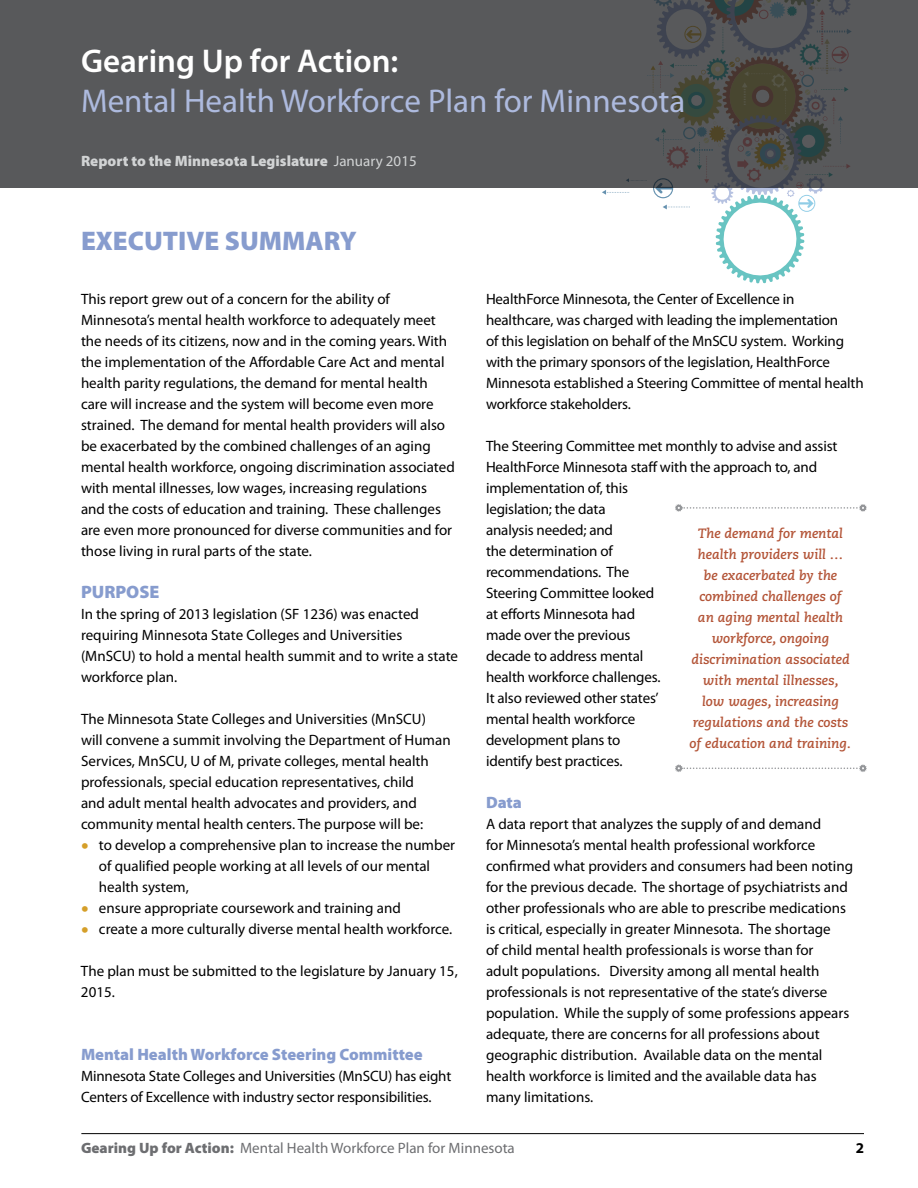
<style>
.page{position:relative;width:918px;height:1188px;background:#fff}
.page>*{position:absolute;margin:0;border:0;box-sizing:border-box;transform-origin:0 0}
.t1{font:33px "Myriad Pro";color:#adbade}
.t2{font:600 33px "Myriad Pro";color:#fff}
.t3{font:900 27px "Myriad Pro";color:#879cce}
.t4{font:900 18px "Myriad Pro";color:#879cce}
.t5{font:900 16.5px "Myriad Pro";color:#879cce}
.t6{font:15px/21px "Myriad Pro";color:#000}
.t7{font:15px "Myriad Pro";color:#6d6e71}
.t8{font:900 15px "Myriad Pro";color:#d1d3d4}
.t9{font:700 15px "Myriad Pro";color:#000}
.t10{font:italic 700 13.5px/21px "Caecilia";color:#b35437;text-align:center}
.s1{font-weight:400}
.s2{font-size:27px;color:#d59f29}
.s3{font-weight:900}
</style>
<div class="page">
<hr style="left:81px;top:1133px;width:783px;height:1px;background:#000">
<div style="left:0;top:0;width:918px;height:188px;background:#58595b"></div>
<svg style="left:602px;top:0;width:250px;height:284px"></svg>
<svg style="left:675px;top:504px;width:192px;height:8px"></svg>
<svg style="left:675px;top:764px;width:192px;height:8px"></svg>
<h1 class="t2" style="left:81px;top:40px;width:319px">Gearing Up for Action:</h1>
<h1 class="t1" style="left:81px;top:80px;width:606px">Mental Health Workforce Plan for Minnesota</h1>
<p class="t8" style="left:81px;top:151px;width:337px">Report to the Minnesota Legislature <span class="s1">January 2015</span></p>
<h2 class="t3" style="left:81px;top:223px;width:277px">EXECUTIVE SUMMARY</h2>
<p class="t6" style="left:81px;top:288px;width:375px">This report grew out of a concern for the ability of Minnesota’s mental health workforce to adequately meet the needs of its citizens, now and in the coming years. With the implementation of the Affordable Care Act and mental health parity regulations, the demand for mental health care will increase and the system will become even more strained. The demand for mental health providers will also be exacerbated by the combined challenges of an aging mental health workforce, ongoing discrimination associated with mental illnesses, low wages, increasing regulations and the costs of education and training. These challenges are even more pronounced for diverse communities and for those living in rural parts of the state.</p>
<p class="t4" style="left:81px;top:580px;width:80px">PURPOSE</p>
<p class="t6" style="left:81px;top:603px;width:379px">In the spring of 2013 legislation (SF 1236) was enacted requiring Minnesota State Colleges and Universities (MnSCU) to hold a mental health summit and to write a state workforce plan.</p>
<p class="t6" style="left:81px;top:708px;width:371px">The Minnesota State Colleges and Universities (MnSCU) will convene a summit involving the Department of Human Services, MnSCU, U of M, private colleges, mental health professionals, special education representatives, child<br>and adult mental health advocates and providers, and community mental health centers. The purpose will be:</p>
<p class="t6" style="left:99px;top:834px;width:358px;text-indent:-18px"><span class="s2">•</span> to develop a comprehensive plan to increase the number of qualified people working at all levels of our mental health system,</p>
<p class="t6" style="left:81px;top:897px;width:321px"><span class="s2">•</span> ensure appropriate coursework and training and</p>
<p class="t6" style="left:81px;top:918px;width:373px"><span class="s2">•</span> create a more culturally diverse mental health workforce.</p>
<p class="t6" style="left:81px;top:960px;width:378px">The plan must be submitted to the legislature by January 15,<br>2015.</p>
<p class="t5" style="left:81px;top:1043px;width:343px">Mental Health Workforce Steering Committee</p>
<p class="t6" style="left:81px;top:1065px;width:372px">Minnesota State Colleges and Universities (MnSCU) has eight<br>Centers of Excellence with industry sector responsibilities.</p>
<p class="t6" style="left:486px;top:288px;width:379px">HealthForce Minnesota, the Center of Excellence in healthcare, was charged with leading the implementation<br>of this legislation on behalf of the MnSCU system. Working with the primary sponsors of the legislation, HealthForce Minnesota established a Steering Committee of mental health workforce stakeholders.</p>
<p class="t6" style="left:486px;top:435px;width:353px">The Steering Committee met monthly to advise and assist<br>HealthForce Minnesota staff with the approach to, and implementation of, this<br>legislation; the data<br>analysis needed; and<br>the determination of<br>recommendations. The<br>Steering Committee looked<br>at efforts Minnesota had<br>made over the previous<br>decade to address mental<br>health workforce challenges.<br>It also reviewed other states’<br>mental health workforce<br>development plans to<br>identify best practices.</p>
<p class="t5" style="left:486px;top:791px;width:37px">Data</p>
<p class="t6" style="left:486px;top:813px;width:369px">A data report that analyzes the supply of and demand<br>for Minnesota’s mental health professional workforce confirmed what providers and consumers had been noting for the previous decade. The shortage of psychiatrists and other professionals who are able to prescribe medications is critical, especially in greater Minnesota. The shortage<br>of child mental health professionals is worse than for<br>adult populations. Diversity among all mental health professionals is not representative of the state’s diverse population. While the supply of some professions appears adequate, there are concerns for all professions about geographic distribution. Available data on the mental health workforce is limited and the available data has many limitations.</p>
<p class="t10" style="left:690px;top:523px;width:163px">The demand for mental health providers will … be exacerbated by the combined challenges of an aging mental health workforce, ongoing discrimination associated with mental illnesses,<br>low wages, increasing regulations and the costs of education and training.</p>
<p class="t7" style="left:81px;top:1138px;width:435px"><span class="s3">Gearing Up for Action:</span> Mental Health Workforce Plan for Minnesota</p>
<p class="t9" style="left:856px;top:1138px;width:10px">2</p>
</div>
